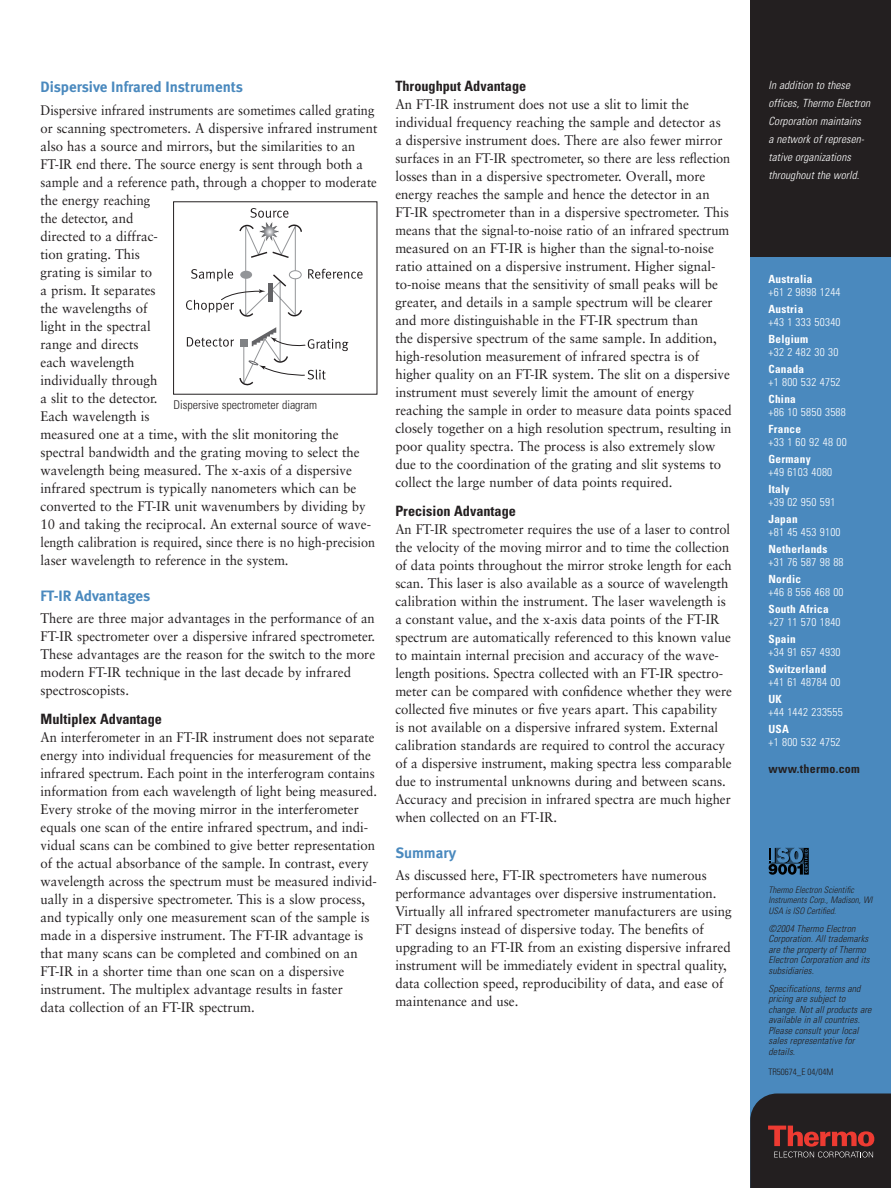
<style>
.page{position:relative;width:891px;height:1188px;background:#fff}
.page>*{position:absolute;margin:0;border:0;box-sizing:border-box;transform-origin:0 0}
.t1{font:15px "Meta Bold LF";color:#4a89be}
.t2{font:700 condensed 14.25px "Univers";color:#231f20}
.t3{font:13.8px/18px "Sabon";color:#231f20;scale:.93 1}
.t4{font:13.8px/18px "Sabon";color:#231f20;scale:.95 1}
.t5{font:13.8px/18px "Sabon";color:#231f20;scale:.92 1}
.t6{font:13.8px/18px "Sabon";color:#231f20;scale:.94 1}
.t7{font:300 condensed 12px "Univers";color:#231f20}
.t8{font:700 condensed 12px "Univers";letter-spacing:.025em;color:#231f20}
.t9{font:300 condensed 11.25px "Univers";letter-spacing:.025em;color:#fff}
.t10{font:italic 300 condensed 11.25px/18px "Univers";letter-spacing:.01em;color:#fff}
.t11{font:700 condensed 11.25px "Univers";letter-spacing:.025em;color:#fff}
.t12{font:italic 300 condensed 9.75px/10.5px "Univers";letter-spacing:.01em;color:#231f20}
.t13{font:italic 300 condensed 9px/10.5px "Univers";color:#231f20}
.t14{font:300 condensed 9px "Univers";color:#231f20}
</style>
<div class="page">
<div style="left:750px;top:256px;width:141px;height:932px;background:#4a89be"></div>
<div style="left:750px;top:0;width:141px;height:256px;background:#231f20"></div>
<svg style="left:769px;top:848px;width:40px;height:27px"></svg>
<svg style="left:750px;top:1094px;width:141px;height:94px"></svg>
<svg style="left:186px;top:208px;width:177px;height:178px"></svg>
<p class="t1" style="left:40px;top:81px;width:204px">Dispersive Infrared Instruments</p>
<p class="t5" style="left:40px;top:102px;width:368px">Dispersive infrared instruments are sometimes called grating or scanning spectrometers. A dispersive infrared instrument also has a source and mirrors, but the similarities to an FT-IR end there. The source energy is sent through both a sample and a reference path, through a chopper to moderate the energy reaching<br>the detector, and<br>directed to a diffrac-<br>tion grating. This<br>grating is similar to<br>a prism. It separates<br>the wavelengths of<br>light in the spectral<br>range and directs<br>each wavelength<br>individually through<br>a slit to the detector.<br>Each wavelength is<br>measured one at a time, with the slit monitoring the spectral bandwidth and the grating moving to select the wavelength being measured. The x-axis of a dispersive infrared spectrum is typically nanometers which can be converted to the FT-IR unit wavenumbers by dividing by 10 and taking the reciprocal. An external source of wave&shy;length calibration is required, since there is no high-precision laser wavelength to reference in the system.</p>
<p class="t1" style="left:40px;top:589px;width:111px">FT-IR Advantages</p>
<p class="t6" style="left:40px;top:610px;width:358px">There are three major advantages in the performance of an FT-IR spectrometer over a dispersive infrared spectrometer.<br>These advantages are the reason for the switch to the more modern FT-IR technique in the last decade by infrared spectroscopists.</p>
<p class="t2" style="left:40px;top:713px;width:123px">Multiplex Advantage</p>
<p class="t3" style="left:40px;top:729px;width:363px">An interferometer in an FT-IR instrument does not separate energy into individual frequencies for measurement of the infrared spectrum. Each point in the interferogram contains information from each wavelength of light being measured.<br>Every stroke of the moving mirror in the interferometer equals one scan of the entire infrared spectrum, and indi&shy;vidual scans can be combined to give better representation of the actual absorbance of the sample. In contrast, every wavelength across the spectrum must be measured individ&shy;ually in a dispersive spectrometer. This is a slow process, and typically only one measurement scan of the sample is made in a dispersive instrument. The FT-IR advantage is that many scans can be completed and combined on an FT-IR in a shorter time than one scan on a dispersive instrument. The multiplex advantage results in faster<br>data collection of an FT-IR spectrum.</p>
<p class="t7" style="left:174px;top:400px;width:145px">Dispersive spectrometer diagram</p>
<p class="t2" style="left:395px;top:81px;width:132px">Throughput Advantage</p>
<p class="t4" style="left:395px;top:97px;width:356px">An FT-IR instrument does not use a slit to limit the individual frequency reaching the sample and detector as<br>a dispersive instrument does. There are also fewer mirror surfaces in an FT-IR spectrometer, so there are less reflection losses than in a dispersive spectrometer. Overall, more energy reaches the sample and hence the detector in an FT-IR spectrometer than in a dispersive spectrometer. This means that the signal-to-noise ratio of an infrared spectrum measured on an FT-IR is higher than the signal-to-noise ratio attained on a dispersive instrument. Higher signal&shy;to-noise means that the sensitivity of small peaks will be greater, and details in a sample spectrum will be clearer and more distinguishable in the FT-IR spectrum than<br>the dispersive spectrum of the same sample. In addition, high-resolution measurement of infrared spectra is of higher quality on an FT-IR system. The slit on a dispersive instrument must severely limit the amount of energy reaching the sample in order to measure data points spaced closely together on a high resolution spectrum, resulting in poor quality spectra. The process is also extremely slow due to the coordination of the grating and slit systems to collect the large number of data points required.</p>
<p class="t2" style="left:395px;top:505px;width:122px">Precision Advantage</p>
<p class="t3" style="left:395px;top:521px;width:364px">An FT-IR spectrometer requires the use of a laser to control the velocity of the moving mirror and to time the collection of data points throughout the mirror stroke length for each scan. This laser is also available as a source of wavelength calibration within the instrument. The laser wavelength is a constant value, and the x-axis data points of the FT-IR spectrum are automatically referenced to this known value to maintain internal precision and accuracy of the wave&shy;length positions. Spectra collected with an FT-IR spectro&shy;meter can be compared with confidence whether they were collected five minutes or five years apart. This capability<br>is not available on a dispersive infrared system. External calibration standards are required to control the accuracy of a dispersive instrument, making spectra less comparable due to instrumental unknowns during and between scans.<br>Accuracy and precision in infrared spectra are much higher when collected on an FT-IR.</p>
<p class="t1" style="left:395px;top:847px;width:62px">Summary</p>
<p class="t4" style="left:395px;top:868px;width:355px">As discussed here, FT-IR spectrometers have numerous performance advantages over dispersive instrumentation.<br>Virtually all infrared spectrometer manufacturers are using FT designs instead of dispersive today. The benefits of upgrading to an FT-IR from an existing dispersive infrared instrument will be immediately evident in spectral quality, data collection speed, reproducibility of data, and ease of maintenance and use.</p>
<p class="t10" style="left:769px;top:77px;width:103px">In addition to these offices, Thermo Electron<br>Corporation maintains<br>a network of represen&shy;tative organizations throughout the world.</p>
<p class="t11" style="left:769px;top:275px;width:46px">Australia</p>
<p class="t9" style="left:769px;top:288px;width:74px">+61 2 9898 1244</p>
<p class="t11" style="left:769px;top:305px;width:36px">Austria</p>
<p class="t9" style="left:769px;top:318px;width:74px">+43 1 333 50340</p>
<p class="t11" style="left:769px;top:335px;width:41px">Belgium</p>
<p class="t9" style="left:769px;top:348px;width:71px">+32 2 482 30 30</p>
<p class="t11" style="left:769px;top:365px;width:37px">Canada</p>
<p class="t9" style="left:769px;top:378px;width:74px">+1 800 532 4752</p>
<p class="t11" style="left:769px;top:395px;width:29px">China</p>
<p class="t9" style="left:769px;top:408px;width:79px">+86 10 5850 3588</p>
<p class="t11" style="left:769px;top:425px;width:34px">France</p>
<p class="t9" style="left:769px;top:438px;width:80px">+33 1 60 92 48 00</p>
<p class="t11" style="left:769px;top:455px;width:44px">Germany</p>
<p class="t9" style="left:769px;top:468px;width:65px">+49 6103 4080</p>
<p class="t11" style="left:769px;top:485px;width:23px">Italy</p>
<p class="t9" style="left:769px;top:498px;width:68px">+39 02 950 591</p>
<p class="t11" style="left:769px;top:515px;width:31px">Japan</p>
<p class="t9" style="left:769px;top:528px;width:74px">+81 45 453 9100</p>
<p class="t11" style="left:769px;top:545px;width:61px">Netherlands</p>
<p class="t9" style="left:769px;top:558px;width:77px">+31 76 587 98 88</p>
<p class="t11" style="left:769px;top:575px;width:34px">Nordic</p>
<p class="t9" style="left:769px;top:588px;width:77px">+46 8 556 468 00</p>
<p class="t11" style="left:769px;top:605px;width:62px">South Africa</p>
<p class="t9" style="left:769px;top:618px;width:74px">+27 11 570 1840</p>
<p class="t11" style="left:769px;top:635px;width:29px">Spain</p>
<p class="t9" style="left:769px;top:648px;width:74px">+34 91 657 4930</p>
<p class="t11" style="left:769px;top:665px;width:59px">Switzerland</p>
<p class="t9" style="left:769px;top:678px;width:74px">+41 61 48784 00</p>
<p class="t11" style="left:769px;top:695px;width:15px">UK</p>
<p class="t9" style="left:769px;top:708px;width:76px">+44 1442 233555</p>
<p class="t11" style="left:769px;top:725px;width:22px">USA</p>
<p class="t9" style="left:769px;top:738px;width:74px">+1 800 532 4752</p>
<p class="t8" style="left:769px;top:764px;width:93px">www.thermo.com</p>
<p class="t13" style="left:769px;top:885px;width:106px">Thermo Electron Scientific<br>Instruments Corp., Madison, WI<br>USA is ISO Certified.</p>
<p class="t12" style="left:769px;top:924px;width:103px">©2004 Thermo Electron<br>Corporation. All trademarks are the property of Thermo<br>Electron Corporation and its subsidiaries.</p>
<p class="t12" style="left:769px;top:984px;width:105px">Specifications, terms and pricing are subject to change. Not all products are available in all countries.<br>Please consult your local sales representative for details.</p>
<p class="t14" style="left:769px;top:1069px;width:67px">TR50674_E 04/04M</p>
</div>
